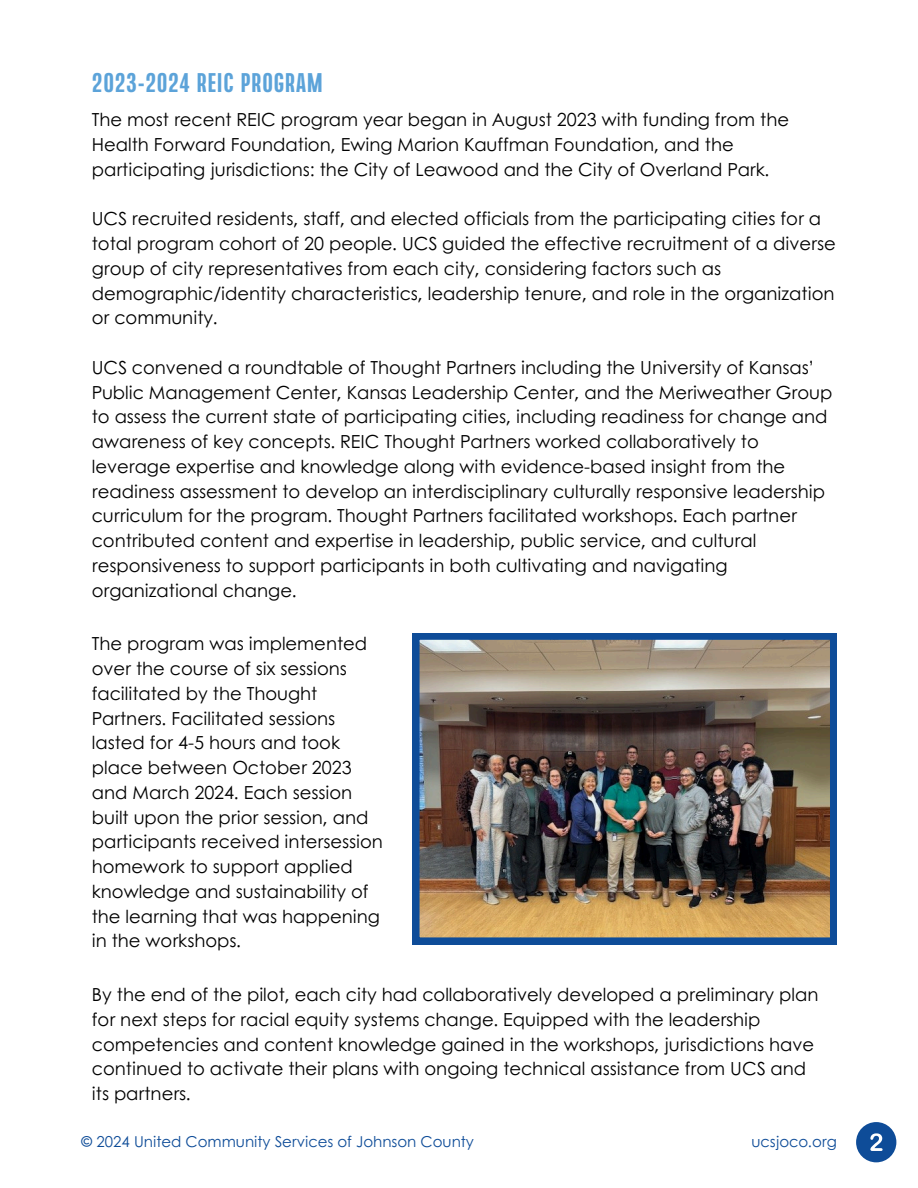
<style>
.page{position:relative;width:918px;height:1188px;background:#fff}
.page>*{position:absolute;margin:0;border:0;box-sizing:border-box;transform-origin:0 0}
.t1{font:800 27px "Naratif Condensed";letter-spacing:.025em;color:#5ca3d9}
.t2{font:18px/24.8px "Century Gothic";color:#000}
.t3{font:15px "Century Gothic";color:#0e4c98}
</style>
<div class="page">
<div style="left:856px;top:1122px;width:40px;height:40px;background:#0e4c98;border-radius:50%"></div>
<svg style="left:870px;top:1133px;width:13px;height:18px"></svg>
<img style="left:413px;top:633px;width:424px;height:311px">
<h2 class="t1" style="left:92px;top:65px;width:232px">2023-2024 REIC PROGRAM</h2>
<h2 class="t2" style="left:92px;top:107px;width:699px">The most recent REIC program year began in August 2023 with funding from the<br>Health Forward Foundation, Ewing Marion Kauffman Foundation, and the participating jurisdictions: the City of Leawood and the City of Overland Park.</h2>
<h2 class="t2" style="left:92px;top:206px;width:745px">UCS recruited residents, staff, and elected officials from the participating cities for a total program cohort of 20 people. UCS guided the effective recruitment of a diverse group of city representatives from each city, considering factors such as demographic/identity characteristics, leadership tenure, and role in the organization or community.</h2>
<h2 class="t2" style="left:92px;top:354px;width:742px">UCS convened a roundtable of Thought Partners including the University of Kansas’ Public Management Center, Kansas Leadership Center, and the Meriweather Group to assess the current state of participating cities, including readiness for change and awareness of key concepts. REIC Thought Partners worked collaboratively to leverage expertise and knowledge along with evidence-based insight from the readiness assessment to develop an interdisciplinary culturally responsive leadership curriculum for the program. Thought Partners facilitated workshops. Each partner contributed content and expertise in leadership, public service, and cultural responsiveness to support participants in both cultivating and navigating organizational change.</h2>
<p class="t2" style="left:92px;top:631px;width:293px">The program was implemented over the course of six sessions facilitated by the Thought<br>Partners. Facilitated sessions lasted for 4-5 hours and took place between October 2023 and March 2024. Each session built upon the prior session, and participants received intersession homework to support applied knowledge and sustainability of the learning that was happening in the workshops.</p>
<p class="t2" style="left:92px;top:981px;width:728px">By the end of the pilot, each city had collaboratively developed a preliminary plan for next steps for racial equity systems change. Equipped with the leadership competencies and content knowledge gained in the workshops, jurisdictions have continued to activate their plans with ongoing technical assistance from UCS and its partners.</p>
<h2 class="t3" style="left:81px;top:1130px;width:394px">© 2024 United Community Services of Johnson County</h2>
<p class="t3" style="left:752px;top:1130px;width:87px">ucsjoco.org</p>
</div>
